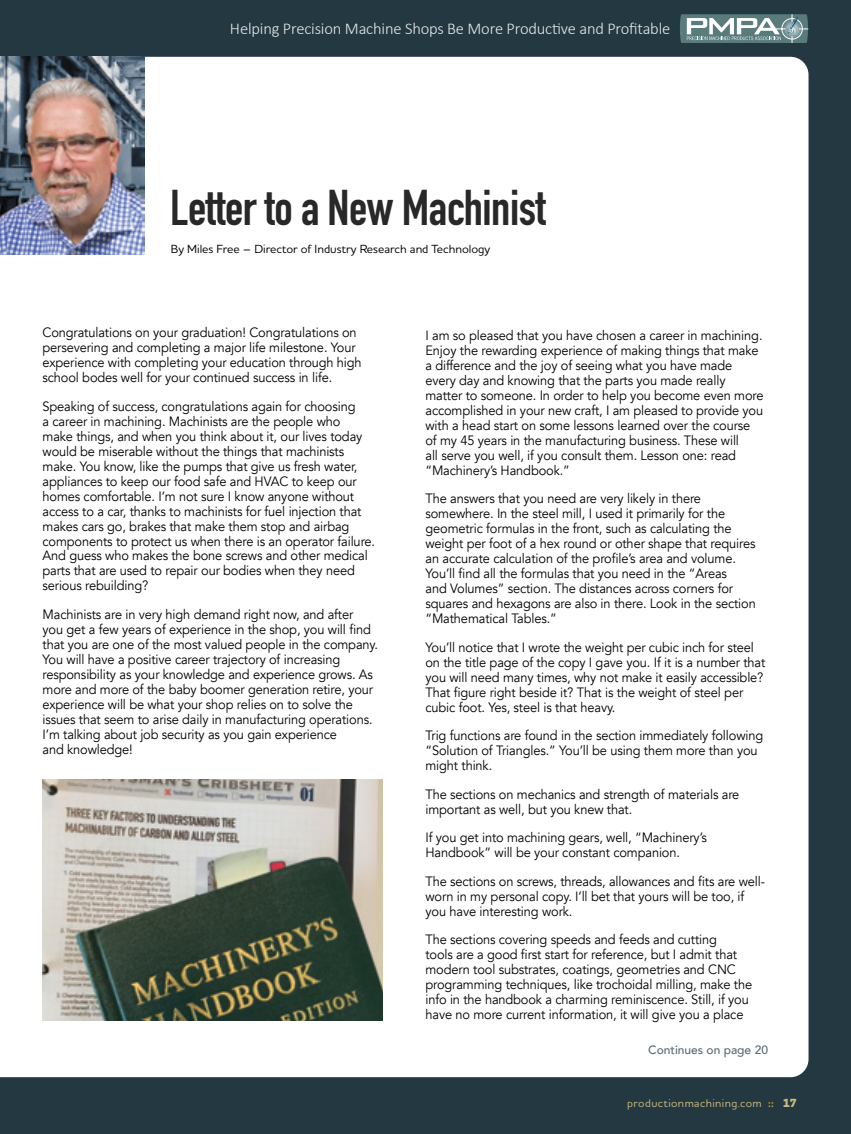
<style>
.page{position:relative;width:851px;height:1134px;background:#fff}
.page>*{position:absolute;margin:0;border:0;box-sizing:border-box;transform-origin:0 0}
.t1{font:700 49.5px "DIN Condensed";letter-spacing:-.01em;color:#292829}
.t2{font:300 16.5px "Calibri";letter-spacing:-.01em;color:#e4ebeb}
.t3{font:13.5px/15px "Avenir";letter-spacing:-.01em;color:#000;scale:.95 1}
.t4{font:500 12px "Houschka Pro";color:#000}
.t5{font:500 12px "Avenir";color:#556a75}
.t6{font:500 11.25px "Houschka Pro";letter-spacing:.04em;color:#cdbc7f}
.s1{font-weight:700;font-size:10.5px;color:#d09b2c}
.s2{font-weight:800;font-size:12px;color:#ccbb7c}
</style>
<div class="page">
<div style="left:0;top:0;width:850px;height:1134px;background:#243842"></div>
<svg style="left:680px;top:14px;width:129px;height:29px;background:#849c9e"></svg>
<div style="left:0;top:57px;width:808px;height:1020px;background:#fff"></div>
<img style="left:0;top:56px;width:145px;height:198px">
<img style="left:43px;top:780px;width:340px;height:241px">
<p class="t2" style="left:230px;top:19px;width:442px">Helping Precision Machine Shops Be More Productive and Profitable</p>
<h1 class="t1" style="left:170px;top:174px;width:377px">Letter to a New Machinist</h1>
<p class="t4" style="left:171px;top:242px;width:321px">By Miles Free – Director of Industry Research and Technology</p>
<p class="t3" style="left:43px;top:325px;width:337px">Congratulations on your graduation! Congratulations on persevering and completing a major life milestone. Your experience with completing your education through high school bodes well for your continued success in life.</p>
<p class="t3" style="left:43px;top:399px;width:351px">Speaking of success, congratulations again for choosing<br>a career in machining. Machinists are the people who<br>make things, and when you think about it, our lives today would be miserable without the things that machinists make. You know, like the pumps that give us fresh water, appliances to keep our food safe and HVAC to keep our homes comfortable. I’m not sure I know anyone without access to a car, thanks to machinists for fuel injection that makes cars go, brakes that make them stop and airbag components to protect us when there is an operator failure.<br>And guess who makes the bone screws and other medical parts that are used to repair our bodies when they need serious rebuilding?</p>
<p class="t3" style="left:43px;top:607px;width:354px">Machinists are in very high demand right now, and after<br>you get a few years of experience in the shop, you will find that you are one of the most valued people in the company.<br>You will have a positive career trajectory of increasing responsibility as your knowledge and experience grows. As more and more of the baby boomer generation retire, your experience will be what your shop relies on to solve the issues that seem to arise daily in manufacturing operations.<br>I’m talking about job security as you gain experience<br>and knowledge!</p>
<p class="t3" style="left:425px;top:328px;width:357px">I am so pleased that you have chosen a career in machining.<br>Enjoy the rewarding experience of making things that make a difference and the joy of seeing what you have made every day and knowing that the parts you made really matter to someone. In order to help you become even more accomplished in your new craft, I am pleased to provide you with a head start on some lessons learned over the course of my 45 years in the manufacturing business. These will<br>all serve you well, if you consult them. Lesson one: read “Machinery’s Handbook.”</p>
<p class="t3" style="left:425px;top:492px;width:349px">The answers that you need are very likely in there somewhere. In the steel mill, I used it primarily for the geometric formulas in the front, such as calculating the weight per foot of a hex round or other shape that requires an accurate calculation of the profile’s area and volume.<br>You’ll find all the formulas that you need in the “Areas<br>and Volumes” section. The distances across corners for squares and hexagons are also in there. Look in the section “Mathematical Tables.”</p>
<p class="t3" style="left:425px;top:640px;width:359px">You’ll notice that I wrote the weight per cubic inch for steel on the title page of the copy I gave you. If it is a number that you will need many times, why not make it easily accessible?<br>That figure right beside it? That is the weight of steel per cubic foot. Yes, steel is that heavy.</p>
<p class="t3" style="left:425px;top:729px;width:357px">Trig functions are found in the section immediately following “Solution of Triangles.” You’ll be using them more than you might think.</p>
<p class="t3" style="left:425px;top:787px;width:332px">The sections on mechanics and strength of materials are important as well, but you knew that.</p>
<p class="t3" style="left:425px;top:831px;width:298px">If you get into machining gears, well, “Machinery’s<br>Handbook” will be your constant companion.</p>
<p class="t3" style="left:425px;top:874px;width:359px">The sections on screws, threads, allowances and fits are well&shy;worn in my personal copy. I’ll bet that yours will be too, if you have interesting work.</p>
<p class="t3" style="left:425px;top:933px;width:345px">The sections covering speeds and feeds and cutting<br>tools are a good first start for reference, but I admit that modern tool substrates, coatings, geometries and CNC programming techniques, like trochoidal milling, make the info in the handbook a charming reminiscence. Still, if you have no more current information, it will give you a place</p>
<p class="t5" style="left:648px;top:1040px;width:121px">Continues on page 20</p>
<p class="t6" style="left:627px;top:1096px;width:171px">productionmachining.com <span class="s1">::</span> <span class="s2">17</span></p>
</div>
